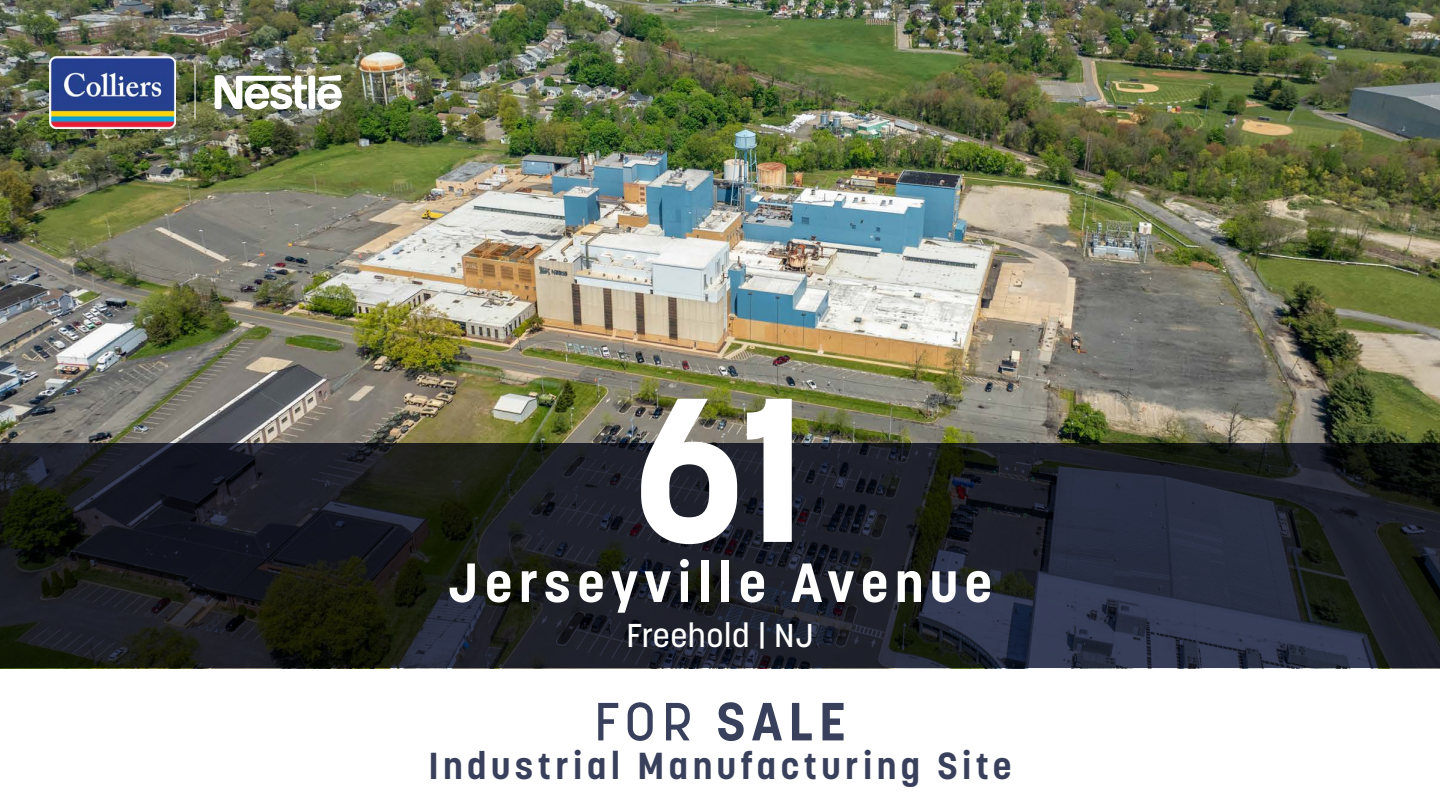
<style>
.page{position:relative;width:1440px;height:810px;background:#fff}
.page>*{position:absolute;margin:0;border:0;box-sizing:border-box;transform-origin:0 0}
.t1{font:700 203px "Korolev";color:#fff}
.t2{font:700 54.62px "Korolev";letter-spacing:.12em;color:#fff}
.t3{font:700 53.25px "Korolev";color:#39405b}
.t4{font:700 37.25px "Korolev";letter-spacing:.12em;color:#39405b}
.t5{font:500 32.75px "Korolev";letter-spacing:.02em;color:#fff}
.s1{font-weight:500}
</style>
<div class="page">
<img style="left:0;top:0;width:1440px;height:443px">
<svg style="left:0;top:443px;width:1440px;height:225px;background:#1c2026"></svg>
<hr style="left:195px;top:65px;width:1px;height:54px;background:#fff">
<img style="left:49px;top:56px;width:127px;height:72px">
<img style="left:215px;top:75px;width:127px;height:35px">
<p class="t1" style="left:634px;top:342px;width:173px">61</p>
<p class="t2" style="left:448px;top:548px;width:545px">Jerseyville Avenue</p>
<p class="t5" style="left:627px;top:615px;width:188px">Freehold | NJ</p>
<p class="t3" style="left:594px;top:688px;width:253px"><span class="s1">FOR</span> SALE</p>
<p class="t4" style="left:428px;top:742px;width:585px">Industrial Manufacturing Site</p>
</div>
